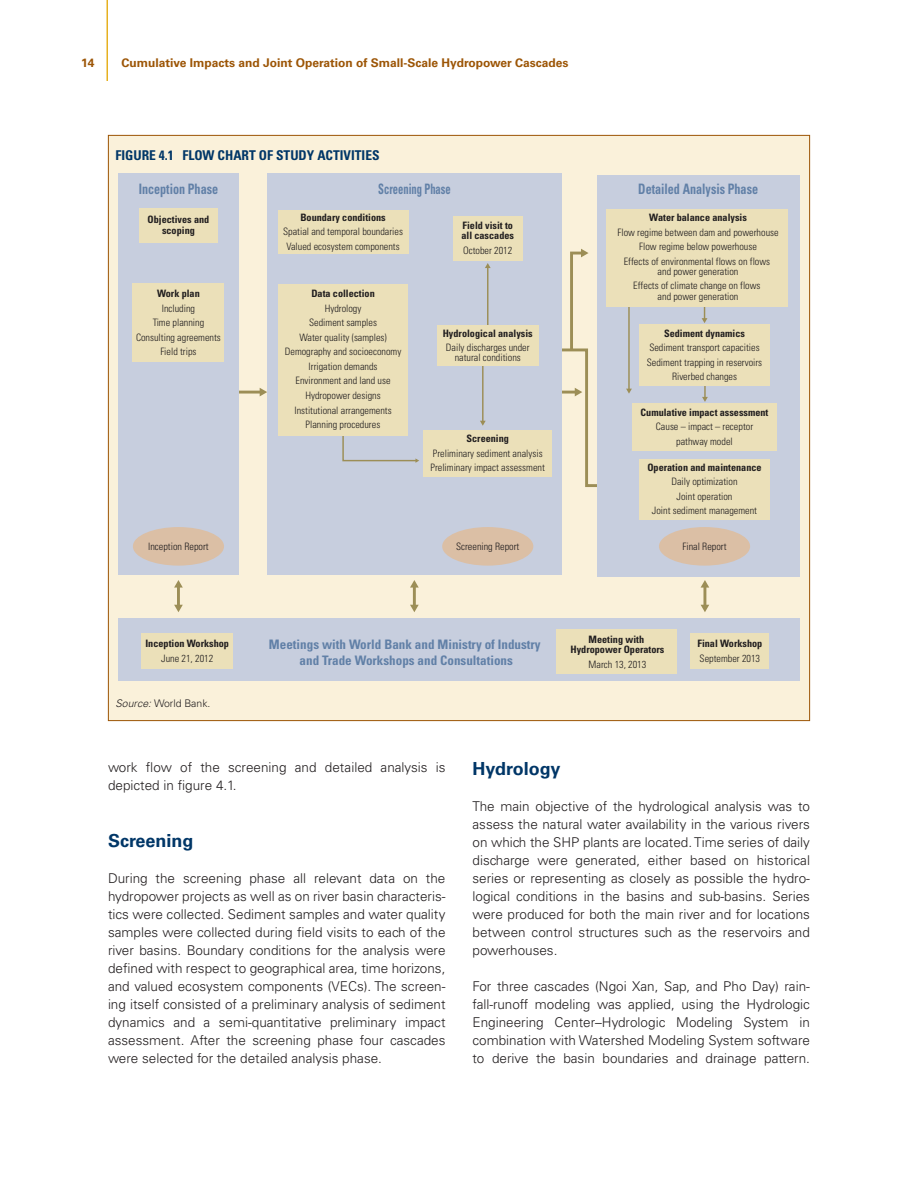
<style>
.page{position:relative;width:918px;height:1188px;background:#fff}
.page>*{position:absolute;margin:0;border:0;box-sizing:border-box;transform-origin:0 0}
.t1{font:700 18px "Univers";color:#003667}
.t2{font:700 condensed 14.4px "Univers";color:#6180a7;scale:.84 1}
.t3{font:700 condensed 14.4px "Univers";color:#6180a7;scale:.73 1}
.t4{font:300 13.5px/18px "Univers";color:#231f20;text-align:justify}
.Figure_Title{font:700 condensed 13.5px "Univers";color:#003667}
.t5{font:700 condensed 13.05px/16px "Univers";color:#6180a7;text-align:center}
.Folio_L{font:700 12px "Univers";color:#9c5506}
.Figure_source{font:300 10.5px "Univers";color:#231f20}
.t6{font:300 condensed 10.2px/14.5px "Univers";color:#201d1e;text-align:center}
.t7{font:700 condensed 10.2px/14.5px "Univers";color:#201d1e;text-align:center}
.s1{font-weight:700}
.s2{font-weight:300}
.s3{font-style:italic}
</style>
<div class="page">
<hr style="left:106px;top:0;width:2px;height:81px;background:#e6b120">
<div style="left:108px;top:135px;width:702px;height:586px;background:#faf1da"></div>
<hr style="left:215px;top:391px;width:46px;height:3px;background:#9c8e56">
<svg style="left:260px;top:388px;width:7px;height:8px"></svg>
<hr style="left:413px;top:586px;width:3px;height:20px;background:#9c8e56">
<svg style="left:410px;top:580px;width:9px;height:8px"></svg>
<svg style="left:410px;top:605px;width:9px;height:7px"></svg>
<hr style="left:703px;top:586px;width:3px;height:20px;background:#9c8e56">
<svg style="left:701px;top:580px;width:8px;height:8px"></svg>
<svg style="left:701px;top:605px;width:8px;height:7px"></svg>
<svg style="left:562px;top:249px;width:35px;height:238px"></svg>
<div style="left:118px;top:618px;width:682px;height:62px;background:#c7cede"></div>
<div style="left:267px;top:173px;width:295px;height:402px;background:#c7cede"></div>
<div style="left:597px;top:175px;width:203px;height:401px;background:#c7cede"></div>
<svg style="left:702px;top:307px;width:5px;height:16px"></svg>
<hr style="left:704px;top:378px;width:2px;height:20px;background:#9c8e56">
<svg style="left:702px;top:397px;width:6px;height:5px"></svg>
<hr style="left:628px;top:291px;width:2px;height:98px;background:#9c8e56">
<svg style="left:626px;top:389px;width:6px;height:5px"></svg>
<hr style="left:482px;top:352px;width:2px;height:70px;background:#9c8e56">
<svg style="left:480px;top:421px;width:6px;height:5px"></svg>
<hr style="left:487px;top:267px;width:1px;height:62px;background:#9c8e56">
<svg style="left:485px;top:263px;width:6px;height:5px"></svg>
<svg style="left:342px;top:436px;width:77px;height:27px"></svg>
<div style="left:141px;top:633px;width:92px;height:36px;background:#ebe0b9"></div>
<div style="left:453px;top:216px;width:70px;height:44px;background:#ebe0b9"></div>
<div style="left:691px;top:633px;width:78px;height:36px;background:#ebe0b9"></div>
<div style="left:556px;top:629px;width:121px;height:44px;background:#ebe0b9"></div>
<div style="left:639px;top:459px;width:131px;height:61px;background:#ebe0b9"></div>
<div style="left:632px;top:403px;width:145px;height:48px;background:#ebe0b9"></div>
<div style="left:659px;top:527px;width:91px;height:39px;background:#dbbfa5;border-radius:50%"></div>
<div style="left:442px;top:527px;width:91px;height:39px;background:#dbbfa5;border-radius:50%"></div>
<div style="left:607px;top:209px;width:181px;height:98px;background:#ebe0b9"></div>
<div style="left:639px;top:324px;width:131px;height:62px;background:#ebe0b9"></div>
<hr style="left:177px;top:586px;width:3px;height:20px;background:#9c8e56">
<svg style="left:174px;top:580px;width:9px;height:8px"></svg>
<svg style="left:174px;top:605px;width:9px;height:7px"></svg>
<div style="left:118px;top:173px;width:120px;height:402px;background:#c7cede"></div>
<div style="left:133px;top:527px;width:91px;height:39px;background:#dbbfa5;border-radius:50%"></div>
<div style="left:133px;top:284px;width:91px;height:78px;background:#ebe0b9"></div>
<div style="left:139px;top:208px;width:79px;height:35px;background:#ebe0b9"></div>
<div style="left:278px;top:284px;width:130px;height:152px;background:#ebe0b9"></div>
<div style="left:278px;top:210px;width:131px;height:43px;background:#ebe0b9"></div>
<div style="left:437px;top:325px;width:101px;height:41px;background:#ebe0b9"></div>
<div style="left:424px;top:430px;width:128px;height:47px;background:#ebe0b9"></div>
<p class="Folio_L" style="left:81px;top:56px;width:15px">14</p>
<p class="Folio_L" style="left:122px;top:56px;width:449px">Cumulative Impacts and Joint Operation of Small-Scale Hydropower Cascades</p>
<p class="Figure_Title" style="left:116px;top:147px;width:266px">FIGURE 4.1 FLOW CHART OF STUDY ACTIVITIES</p>
<p class="t2" style="left:139px;top:180px;width:96px">Inception Phase</p>
<p class="t3" style="left:378px;top:180px;width:101px">Screening Phase</p>
<p class="t2" style="left:638px;top:180px;width:144px">Detailed Analysis Phase</p>
<p class="t7" style="left:148px;top:215px;width:63px;line-height:10.2px">Objectives and scoping</p>
<p class="t6" style="left:136px;top:286px;width:86px"><span class="s1">Work plan<br></span>Including<br>Time planning<br>Consulting agreements<br>Field trips</p>
<p class="t6" style="left:283px;top:210px;width:121px"><span class="s1">Boundary conditions<br></span>Spatial and temporal boundaries<br>Valued ecosystem components</p>
<p class="t6" style="left:285px;top:286px;width:118px"><span class="s1">Data collection<br></span>Hydrology<br>Sediment samples<br>Water quality (samples)<br>Demography and socioeconomy<br>Irrigation demands<br>Environment and land use<br>Hydropower designs<br>Institutional arrangements<br>Planning procedures</p>
<p class="t7" style="left:461px;top:220px;width:54px;line-height:10.2px;text-align:left">Field visit to all cascades</p>
<p class="t6" style="left:463px;top:243px;width:51px">October 2012</p>
<p class="t7" style="left:443px;top:326px;width:91px">Hydrological analysis<br><span class="s2">Daily discharges under</span></p>
<p class="t6" style="left:455px;top:350px;width:68px">natural conditions</p>
<p class="t6" style="left:431px;top:431px;width:116px"><span class="s1">Screening<br></span>Preliminary sediment analysis<br>Preliminary impact assessment</p>
<p class="t6" style="left:617px;top:210px;width:163px"><span class="s1">Water balance analysis<br></span>Flow regime between dam and powerhouse Flow regime below powerhouse<br>Effects of environmental flows on flows</p>
<p class="t6" style="left:633px;top:264px;width:129px">and power generation<br>Effects of climate change on flows</p>
<p class="t6" style="left:658px;top:289px;width:82px">and power generation</p>
<p class="t6" style="left:647px;top:326px;width:117px"><span class="s1">Sediment dynamics<br></span>Sediment transport capacities<br>Sediment trapping in reservoirs<br>Riverbed changes</p>
<p class="t6" style="left:641px;top:405px;width:129px"><span class="s1">Cumulative impact assessment<br></span>Cause – impact – receptor pathway model</p>
<p class="t6" style="left:647px;top:460px;width:116px"><span class="s1">Operation and maintenance<br></span>Daily optimization<br>Joint operation<br>Joint sediment management</p>
<p class="t6" style="left:148px;top:539px;width:62px">Inception Report</p>
<p class="t6" style="left:456px;top:539px;width:65px">Screening Report</p>
<p class="t6" style="left:682px;top:539px;width:46px">Final Report</p>
<p class="t7" style="left:145px;top:636px;width:85px">Inception Workshop<br><span class="s2">June 21, 2012</span></p>
<p class="t5" style="left:269px;top:636px;width:273px">Meetings with World Bank and Ministry of Industry and Trade Workshops and Consultations</p>
<p class="t7" style="left:571px;top:634px;width:95px;line-height:10.2px">Meeting with<br>Hydropower Operators</p>
<p class="t6" style="left:589px;top:657px;width:59px">March 13, 2013</p>
<p class="t7" style="left:697px;top:636px;width:66px;text-align:left">Final Workshop<br><span class="s2">September 2013</span></p>
<p class="Figure_source" style="left:116px;top:697px;width:97px"><span class="s3">Source:</span> World Bank.</p>
<p class="t4" style="left:108px;top:758px;width:339px">work flow of the screening and detailed analysis is depicted in figure 4.1.</p>
<h1 class="t1" style="left:108px;top:830px;width:87px">Screening</h1>
<p class="t4" style="left:108px;top:869px;width:339px">During the screening phase all relevant data on the hydropower projects as well as on river basin characteris&shy;tics were collected. Sediment samples and water quality samples were collected during field visits to each of the river basins. Boundary conditions for the analysis were defined with respect to geographical area, time horizons, and valued ecosystem components (VECs). The screen&shy;ing itself consisted of a preliminary analysis of sediment dynamics and a semi-quantitative preliminary impact assessment. After the screening phase four cascades were selected for the detailed analysis phase.</p>
<h1 class="t1" style="left:472px;top:758px;width:89px">Hydrology</h1>
<p class="t4" style="left:472px;top:797px;width:339px">The main objective of the hydrological analysis was to assess the natural water availability in the various rivers on which the SHP plants are located. Time series of daily discharge were generated, either based on historical series or representing as closely as possible the hydro&shy;logical conditions in the basins and sub-basins. Series were produced for both the main river and for locations between control structures such as the reservoirs and powerhouses.</p>
<p class="t4" style="left:472px;top:977px;width:339px">For three cascades (Ngoi Xan, Sap, and Pho Day) rain&shy;fall-runoff modeling was applied, using the Hydrologic Engineering Center–Hydrologic Modeling System in combination with Watershed Modeling System software to derive the basin boundaries and drainage pattern.</p>
</div>
